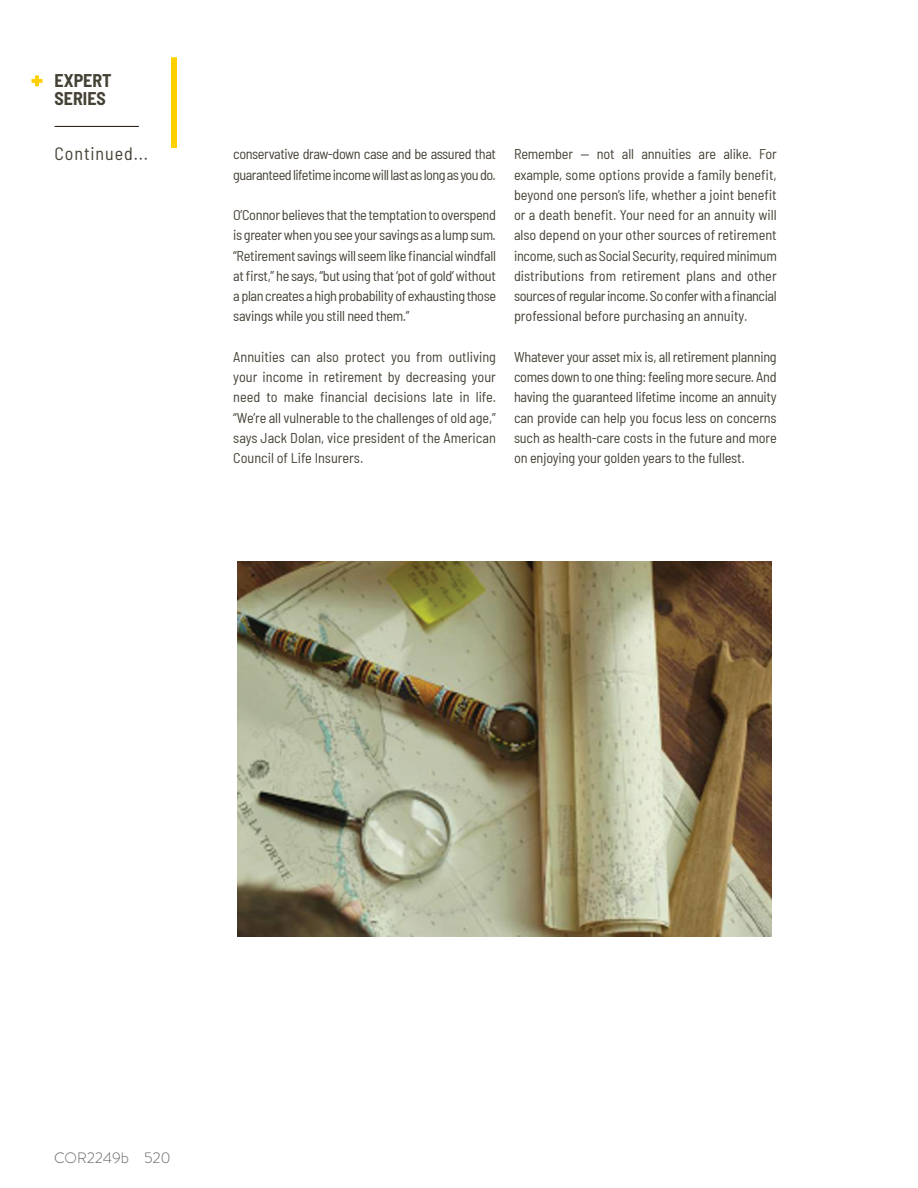
<style>
.page{position:relative;width:918px;height:1188px;background:#fff}
.page>*{position:absolute;margin:0;border:0;box-sizing:border-box;transform-origin:0 0}
.t1{font:semi-condensed 18px "Barlow";letter-spacing:.05em;color:#454135}
.t2{font:700 semi-condensed 18px/18px "Barlow";color:#454135}
.t3{font:300 15px "MM Brandon Text";color:#636366}
.t4{font:semi-condensed 14.25px/20.2px "Barlow";letter-spacing:-.02em;color:#454135;text-align:justify}
</style>
<div class="page">
<img style="left:238px;top:562px;width:534px;height:375px">
<svg style="left:31px;top:75px;width:11px;height:11px"></svg>
<hr style="left:55px;top:126px;width:84px;height:1px;background:#171203">
<div style="left:171px;top:57px;width:6px;height:91px;background:#ffd000"></div>
<p class="t2" style="left:55px;top:70px;width:59px">EXPERT<br>SERIES</p>
<p class="t1" style="left:55px;top:141px;width:95px">Continued...</p>
<p class="t4" style="left:233px;top:143px;width:264px">conservative draw-down case and be assured that guaranteed lifetime income will last as long as you do.</p>
<p class="t4" style="left:233px;top:204px;width:264px">O’Connor believes that the temptation to overspend is greater when you see your savings as a lump sum. “Retirement savings will seem like financial windfall at first,” he says, “but using that ‘pot of gold’ without a plan creates a high probability of exhausting those savings while you still need them.”</p>
<p class="t4" style="left:233px;top:346px;width:264px">Annuities can also protect you from outliving your income in retirement by decreasing your need to make financial decisions late in life. “We’re all vulnerable to the challenges of old age,” says Jack Dolan, vice president of the American Council of Life Insurers.</p>
<p class="t4" style="left:514px;top:143px;width:264px">Remember — not all annuities are alike. For example, some options provide a family benefit, beyond one person’s life, whether a joint benefit or a death benefit. Your need for an annuity will also depend on your other sources of retirement income, such as Social Security, required minimum distributions from retirement plans and other sources of regular income. So confer with a financial professional before purchasing an annuity.</p>
<p class="t4" style="left:514px;top:346px;width:264px">Whatever your asset mix is, all retirement planning comes down to one thing: feeling more secure. And having the guaranteed lifetime income an annuity can provide can help you focus less on concerns such as health-care costs in the future and more on enjoying your golden years to the fullest.</p>
<p class="t3" style="left:54px;top:1147px;width:118px">COR2249b 520</p>
</div>
